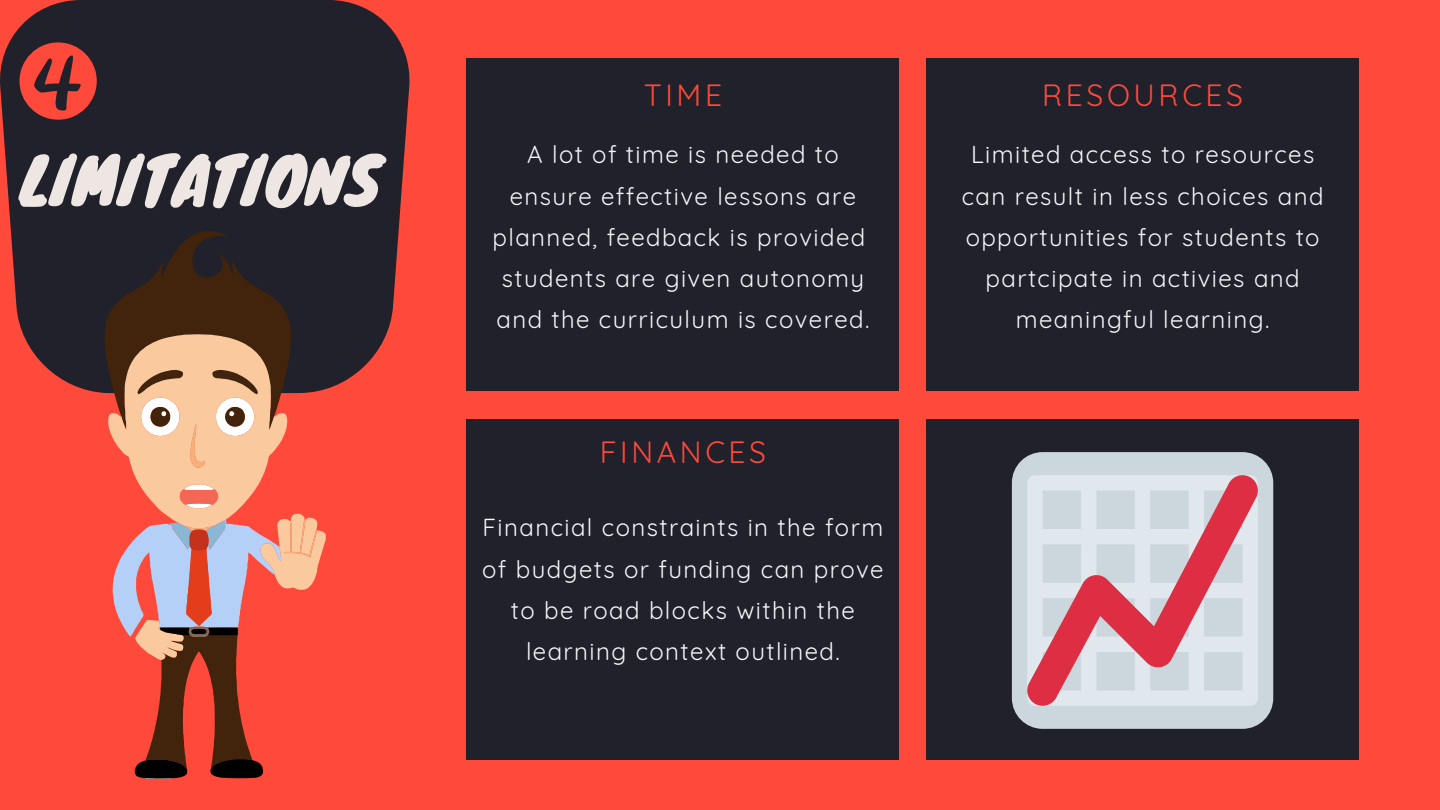
<style>
.page{position:relative;width:1440px;height:810px;background:#ff4a3b}
.page>*{position:absolute;margin:0;border:0;box-sizing:border-box;transform-origin:0 0}
.t1{font:64px "Knewave";color:#ede6e2}
.t2{font:30px "Quicksand";letter-spacing:.12em;color:#ff4a3b}
.t3{font:24px/41.2px "Quicksand";letter-spacing:.06em;color:#f5f8fa;text-align:center}
</style>
<div class="page">
<div style="left:467px;top:58px;width:432px;height:333px;background:#20212a"></div>
<div style="left:467px;top:419px;width:432px;height:341px;background:#20212a"></div>
<div style="left:926px;top:419px;width:433px;height:341px;background:#20212a"></div>
<div style="left:926px;top:58px;width:433px;height:333px;background:#20212a"></div>
<svg style="left:0;top:0;width:410px;height:393px;fill:#20212a"></svg>
<svg style="left:20px;top:42px;width:77px;height:78px"></svg>
<svg style="left:105px;top:231px;width:222px;height:548px"></svg>
<div style="left:1012px;top:452px;width:261px;height:277px;background:#ccd6dd;border-radius:31px"></div>
<svg style="left:1027px;top:475px;width:231px;height:231px"></svg>
<h1 class="t1" style="left:20px;top:128px;width:363px">LIMITATIONS</h1>
<p class="t2" style="left:644px;top:76px;width:80px">TIME</p>
<p class="t3" style="left:493px;top:134px;width:378px">A lot of time is needed to ensure effective lessons are planned, feedback is provided students are given autonomy and the curriculum is covered.</p>
<p class="t2" style="left:600px;top:433px;width:168px">FINANCES</p>
<p class="t3" style="left:482px;top:507px;width:403px">Financial constraints in the form of budgets or funding can prove to be road blocks within the learning context outlined.</p>
<p class="t2" style="left:1042px;top:76px;width:202px">RESOURCES</p>
<p class="t3" style="left:962px;top:134px;width:363px">Limited access to resources can result in less choices and opportunities for students to partcipate in activies and meaningful learning.</p>
</div>
